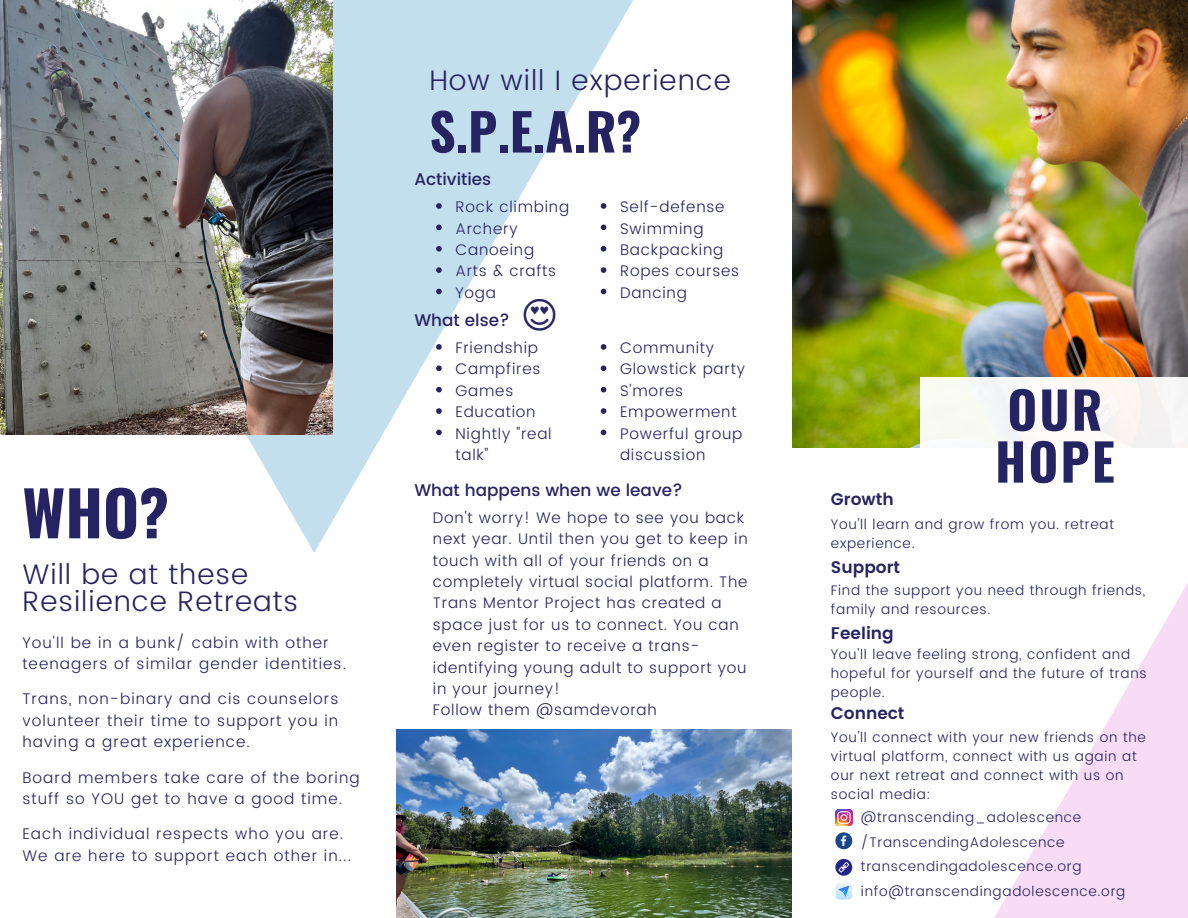
<style>
.page{position:relative;width:1188px;height:918px;background:#fff}
.page>*{position:absolute;margin:0;border:0;box-sizing:border-box;transform-origin:0 0}
.t1{font:700 61.8px "Oswald";color:#262362}
.t2{font:700 51.15px "Oswald";color:#262362}
.t3{font:700 51px/51.9px "Oswald";letter-spacing:.045em;color:#262362}
.t4{font:300 28.2px/27px "Poppins";letter-spacing:.035em;color:#262362}
.t5{font:500 16.8px "Poppins";color:#262362}
.t6{font:600 16.8px "Poppins";color:#262362}
.t7{font:300 15.45px/21.3px "Poppins";letter-spacing:.07em;color:#262362}
.t8{font:300 15.3px/21.3px "Poppins";letter-spacing:.05em;color:#262362}
.t9{font:300 13.8px/19.2px "Poppins";letter-spacing:.05em;color:#262362}
.s1{font-family:"Canva Sans";font-weight:400;font-size:73.2px}
</style>
<div class="page">
<img style="left:792px;top:0;width:396px;height:448px">
<svg style="left:994px;top:583px;width:194px;height:335px"></svg>
<svg style="left:246px;top:0;width:387px;height:553px;fill:#c3dfee"></svg>
<div style="left:921px;top:377px;width:267px;height:131px;background:#fff"></div>
<img style="left:0;top:0;width:332px;height:435px">
<img style="left:835px;top:809px;width:17px;height:17px">
<svg style="left:835px;top:832px;width:17px;height:17px"></svg>
<svg style="left:835px;top:859px;width:17px;height:17px"></svg>
<svg style="left:838px;top:862px;width:11px;height:11px"></svg>
<svg style="left:835px;top:883px;width:17px;height:17px"></svg>
<img style="left:396px;top:730px;width:396px;height:188px">
<svg style="left:436px;top:203px;width:6px;height:6px"></svg>
<svg style="left:436px;top:225px;width:6px;height:5px"></svg>
<svg style="left:436px;top:246px;width:6px;height:6px"></svg>
<svg style="left:436px;top:267px;width:6px;height:6px"></svg>
<svg style="left:436px;top:289px;width:6px;height:5px"></svg>
<svg style="left:436px;top:344px;width:6px;height:6px"></svg>
<svg style="left:436px;top:365px;width:6px;height:6px"></svg>
<svg style="left:436px;top:387px;width:6px;height:5px"></svg>
<svg style="left:436px;top:408px;width:6px;height:6px"></svg>
<svg style="left:436px;top:430px;width:6px;height:5px"></svg>
<svg style="left:601px;top:203px;width:5px;height:6px"></svg>
<svg style="left:601px;top:225px;width:5px;height:5px"></svg>
<svg style="left:601px;top:246px;width:5px;height:6px"></svg>
<svg style="left:601px;top:267px;width:5px;height:6px"></svg>
<svg style="left:601px;top:289px;width:5px;height:5px"></svg>
<svg style="left:601px;top:344px;width:5px;height:6px"></svg>
<svg style="left:601px;top:365px;width:5px;height:6px"></svg>
<svg style="left:601px;top:387px;width:5px;height:5px"></svg>
<svg style="left:601px;top:408px;width:5px;height:6px"></svg>
<svg style="left:601px;top:430px;width:5px;height:5px"></svg>
<svg style="left:524px;top:298px;width:31px;height:32px"></svg>
<h1 class="t1" style="left:22px;top:465px;width:183px">WHO? <span class="s1">♀️</span></h1>
<h3 class="t4" style="left:22px;top:560px;width:277px">Will be at these<br>Resilience Retreats</h3>
<p class="t7" style="left:22px;top:632px;width:325px">You'll be in a bunk/ cabin with other teenagers of similar gender identities.</p>
<p class="t7" style="left:22px;top:688px;width:318px;text-align:justify">Trans, non-binary and cis counselors volunteer their time to support you in having a great experience.</p>
<p class="t7" style="left:22px;top:767px;width:339px">Board members take care of the boring stuff so YOU get to have a good time.</p>
<p class="t7" style="left:22px;top:823px;width:330px">Each individual respects who you are.<br>We are here to support each other in...</p>
<h3 class="t4" style="left:429px;top:67px;width:303px">How will I experience</h3>
<h2 class="t2" style="left:429px;top:92px;width:213px">S.P.E.A.R?</h2>
<p class="t5" style="left:414px;top:170px;width:78px">Activities</p>
<p class="t8" style="left:455px;top:196px;width:115px">Rock climbing<br>Archery<br>Canoeing<br>Arts &amp; crafts<br>Yoga</p>
<p class="t5" style="left:414px;top:310px;width:97px">What else?</p>
<p class="t8" style="left:455px;top:337px;width:98px">Friendship<br>Campfires<br>Games<br>Education<br>Nightly "real talk"</p>
<p class="t8" style="left:620px;top:196px;width:121px">Self-defense<br>Swimming<br>Backpacking<br>Ropes courses<br>Dancing</p>
<p class="t8" style="left:620px;top:337px;width:126px">Community<br>Glowstick party<br>S'mores<br>Empowerment<br>Powerful group discussion</p>
<p class="t5" style="left:414px;top:480px;width:270px">What happens when we leave?</p>
<p class="t8" style="left:433px;top:507px;width:316px">Don't worry! We hope to see you back next year. Until then you get to keep in touch with all of your friends on a completely virtual social platform. The<br>Trans Mentor Project has created a space just for us to connect. You can even register to receive a trans&shy;identifying young adult to support you in your journey!<br>Follow them @samdevorah</p>
<p class="t6" style="left:831px;top:490px;width:64px">Growth</p>
<h3 class="t3" style="left:995px;top:382px;width:121px">OUR<br>HOPE</h3>
<p class="t9" style="left:831px;top:514px;width:285px">You'll learn and grow from you. retreat experience.</p>
<p class="t6" style="left:831px;top:557px;width:71px">Support</p>
<p class="t9" style="left:831px;top:581px;width:316px">Find the support you need through friends, family and resources.</p>
<p class="t6" style="left:831px;top:623px;width:64px">Feeling</p>
<p class="t9" style="left:831px;top:645px;width:317px">You'll leave feeling strong, confident and hopeful for yourself and the future of trans people.</p>
<p class="t6" style="left:831px;top:704px;width:75px">Connect</p>
<p class="t9" style="left:831px;top:728px;width:316px">You'll connect with your new friends on the virtual platform, connect with us again at our next retreat and connect with us on social media:</p>
<p class="t9" style="left:861px;top:805px;width:266px;line-height:24.8px">@transcending_adolescence /TranscendingAdolescence transcendingadolescence.org info@transcendingadolescence.org</p>
</div>
